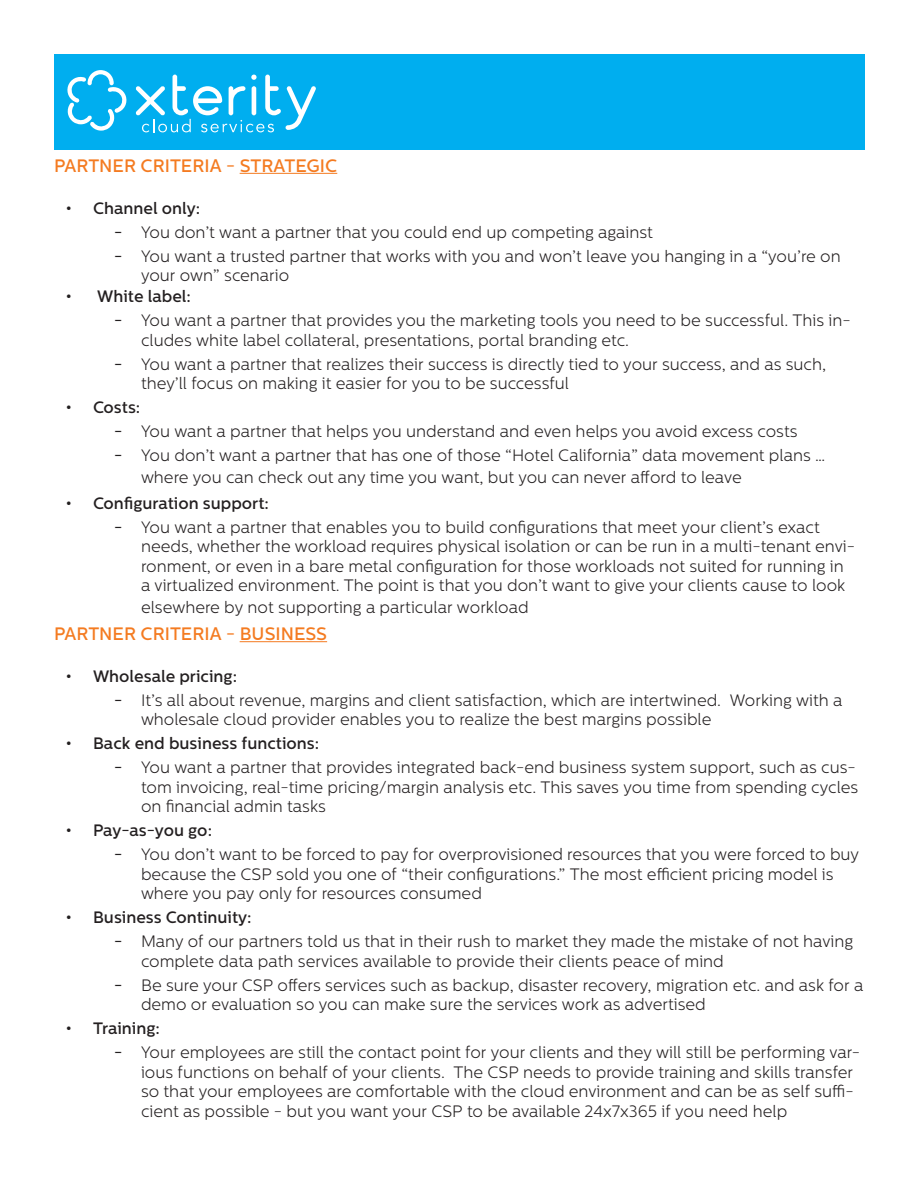
<style>
.page{position:relative;width:918px;height:1188px;background:#fff}
.page>*{position:absolute;margin:0;border:0;box-sizing:border-box;transform-origin:0 0}
.t1{font:500 18px "Centrale Sans";color:#f47b21}
.t2{font:300 16.5px/19.5px "Centrale Sans";color:#231f20}
.t3{font:500 16.5px "Centrale Sans";color:#231f20}
.s1{font-weight:500}
</style>
<div class="page">
<div style="left:54px;top:54px;width:810px;height:95px;background:#00aeef"></div>
<svg style="left:68px;top:70px;width:59px;height:61px"></svg>
<svg style="left:136px;top:75px;width:180px;height:57px"></svg>
<hr style="left:240px;top:173px;width:97px;height:1px;background:#f47b21">
<hr style="left:240px;top:641px;width:87px;height:1px;background:#f47b21">
<p class="t1" style="left:54px;top:155px;width:285px">PARTNER CRITERIA - STRATEGIC</p>
<p class="t3" style="left:66px;top:198px;width:136px">• Channel only:</p>
<p class="t2" style="left:114px;top:222px;width:541px"><span class="s1">-</span> You don’t want a partner that you could end up competing against</p>
<p class="t2" style="left:141px;top:246px;width:701px;text-indent:-27px"><span class="s1">-</span> You want a trusted partner that works with you and won’t leave you hanging in a “you’re on your own” scenario</p>
<p class="t3" style="left:66px;top:287px;width:127px">• White label:</p>
<p class="t2" style="left:141px;top:311px;width:711px;text-indent:-27px"><span class="s1">-</span> You want a partner that provides you the marketing tools you need to be successful. This in&shy;cludes white label collateral, presentations, portal branding etc.</p>
<p class="t2" style="left:141px;top:354px;width:687px;text-indent:-27px"><span class="s1">-</span> You want a partner that realizes their success is directly tied to your success, and as such, they’ll focus on making it easier for you to be successful</p>
<p class="t3" style="left:66px;top:398px;width:76px">• Costs:</p>
<p class="t2" style="left:114px;top:422px;width:685px"><span class="s1">-</span> You want a partner that helps you understand and even helps you avoid excess costs</p>
<p class="t2" style="left:141px;top:445px;width:686px;line-height:21.6px;text-indent:-27px"><span class="s1">-</span> You don’t want a partner that has one of those “Hotel California” data movement plans … where you can check out any time you want, but you can never afford to leave</p>
<p class="t3" style="left:66px;top:493px;width:205px">• Configuration support:</p>
<p class="t2" style="left:141px;top:517px;width:716px;text-indent:-27px"><span class="s1">-</span> You want a partner that enables you to build configurations that meet your client’s exact needs, whether the workload requires physical isolation or can be run in a multi-tenant envi&shy;ronment, or even in a bare metal configuration for those workloads not suited for running in a virtualized environment. The point is that you don’t want to give your clients cause to look</p>
<p class="t2" style="left:141px;top:597px;width:389px">elsewhere by not supporting a particular workload</p>
<p class="t1" style="left:54px;top:623px;width:275px">PARTNER CRITERIA - BUSINESS</p>
<p class="t3" style="left:66px;top:666px;width:173px">• Wholesale pricing:</p>
<p class="t2" style="left:141px;top:690px;width:703px;text-indent:-27px"><span class="s1">-</span> It’s all about revenue, margins and client satisfaction, which are intertwined. Working with a wholesale cloud provider enables you to realize the best margins possible</p>
<p class="t3" style="left:66px;top:734px;width:255px">• Back end business functions:</p>
<p class="t2" style="left:141px;top:758px;width:719px;text-indent:-27px"><span class="s1">-</span> You want a partner that provides integrated back-end business system support, such as cus&shy;tom invoicing, real-time pricing/margin analysis etc. This saves you time from spending cycles on financial admin tasks</p>
<p class="t3" style="left:66px;top:821px;width:148px">• Pay-as-you go:</p>
<p class="t2" style="left:141px;top:845px;width:720px;text-indent:-27px"><span class="s1">-</span> You don’t want to be forced to pay for overprovisioned resources that you were forced to buy because the CSP sold you one of “their configurations.” The most efficient pricing model is where you pay only for resources consumed</p>
<p class="t3" style="left:66px;top:908px;width:187px">• Business Continuity:</p>
<p class="t2" style="left:141px;top:932px;width:714px;text-indent:-27px"><span class="s1">-</span> Many of our partners told us that in their rush to market they made the mistake of not having complete data path services available to provide their clients peace of mind</p>
<p class="t2" style="left:141px;top:975px;width:724px;text-indent:-27px"><span class="s1">-</span> Be sure your CSP offers services such as backup, disaster recovery, migration etc. and ask for a demo or evaluation so you can make sure the services work as advertised</p>
<p class="t3" style="left:66px;top:1019px;width:95px">• Training:</p>
<p class="t2" style="left:141px;top:1043px;width:721px;text-indent:-27px"><span class="s1">-</span> Your employees are still the contact point for your clients and they will still be performing var&shy;ious functions on behalf of your clients. The CSP needs to provide training and skills transfer so that your employees are comfortable with the cloud environment and can be as self suffi&shy;cient as possible - but you want your CSP to be available 24x7x365 if you need help</p>
</div>
